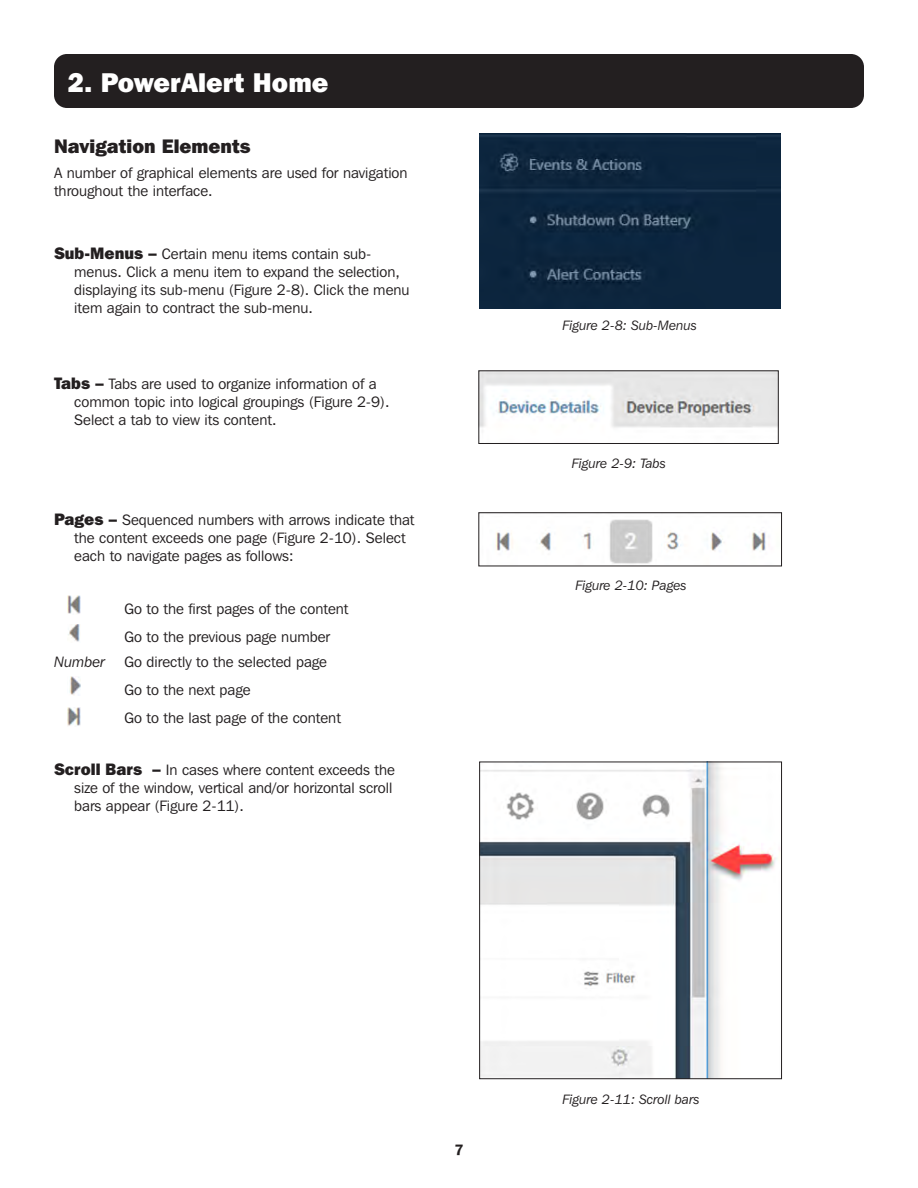
<style>
.page{position:relative;width:918px;height:1188px;background:#fff}
.page>*{position:absolute;margin:0;border:0;box-sizing:border-box;transform-origin:0 0}
.t1{font:800 27px "Franklin Gothic IT Cby BT";color:#fff}
.t2{font:800 19.5px "Franklin Gothic IT Cby BT";color:#231f20}
.t3{font:15px/18px "Franklin Gothic IT Cby BT";color:#231f20}
.t4{font:italic 15px "Franklin Gothic IT Cby BT";color:#231f20}
.t5{font:600 15px "Franklin Gothic IT Cby BT";color:#231f20}
.t6{font:italic 13.5px "Franklin Gothic IT Cby BT";color:#231f20}
.s1{font-weight:800;font-size:16.5px}
</style>
<div class="page">
<div style="left:54px;top:54px;width:810px;height:54px;background:#231f20;border-radius:13px"></div>
<img style="left:67px;top:596px;width:14px;height:18px">
<img style="left:68px;top:624px;width:12px;height:18px">
<img style="left:69px;top:677px;width:12px;height:18px">
<img style="left:67px;top:708px;width:14px;height:18px">
<img style="left:480px;top:372px;width:297px;height:56px">
<div style="left:478px;top:370px;width:301px;height:74px;border:1px solid #231f20"></div>
<img style="left:496px;top:519px;width:270px;height:45px">
<div style="left:478px;top:512px;width:304px;height:54px;border:1px solid #231f20"></div>
<img style="left:481px;top:764px;width:296px;height:313px">
<div style="left:479px;top:762px;width:303px;height:317px;border:1px solid #231f20"></div>
<img style="left:480px;top:134px;width:300px;height:175px">
<p class="t1" style="left:68px;top:65px;width:262px">2. PowerAlert Home</p>
<p class="t2" style="left:54px;top:134px;width:198px">Navigation Elements</p>
<p class="t3" style="left:54px;top:164px;width:355px">A number of graphical elements are used for navigation throughout the interface.</p>
<p class="t3" style="left:74px;top:244px;width:337px;text-indent:-20px"><span class="s1">Sub-Menus –</span> Certain menu items contain sub&shy;menus. Click a menu item to expand the selection, displaying its sub-menu (Figure 2-8). Click the menu item again to contract the sub-menu.</p>
<p class="t3" style="left:74px;top:374px;width:317px;text-indent:-20px"><span class="s1">Tabs –</span> Tabs are used to organize information of a common topic into logical groupings (Figure 2-9).<br>Select a tab to view its content.</p>
<p class="t3" style="left:74px;top:511px;width:342px;text-indent:-20px"><span class="s1">Pages –</span> Sequenced numbers with arrows indicate that the content exceeds one page (Figure 2-10). Select each to navigate pages as follows:</p>
<p class="t3" style="left:124px;top:600px;width:226px">Go to the first pages of the content</p>
<p class="t3" style="left:124px;top:628px;width:207px">Go to the previous page number</p>
<p class="t4" style="left:54px;top:653px;width:52px">Number</p>
<p class="t3" style="left:124px;top:653px;width:204px">Go directly to the selected page</p>
<p class="t3" style="left:124px;top:681px;width:128px">Go to the next page</p>
<p class="t3" style="left:124px;top:709px;width:218px">Go to the last page of the content</p>
<p class="t3" style="left:74px;top:760px;width:322px;text-indent:-20px"><span class="s1">Scroll Bars –</span> In cases where content exceeds the size of the window, vertical and/or horizontal scroll bars appear (Figure 2-11).</p>
<p class="t6" style="left:563px;top:317px;width:136px">Figure 2-8: Sub-Menus</p>
<p class="t6" style="left:572px;top:455px;width:95px">Figure 2-9: Tabs</p>
<p class="t6" style="left:575px;top:577px;width:113px">Figure 2-10: Pages</p>
<p class="t5" style="left:454px;top:1140px;width:11px">7</p>
<p class="t6" style="left:563px;top:1091px;width:138px">Figure 2-11: Scroll bars</p>
</div>
